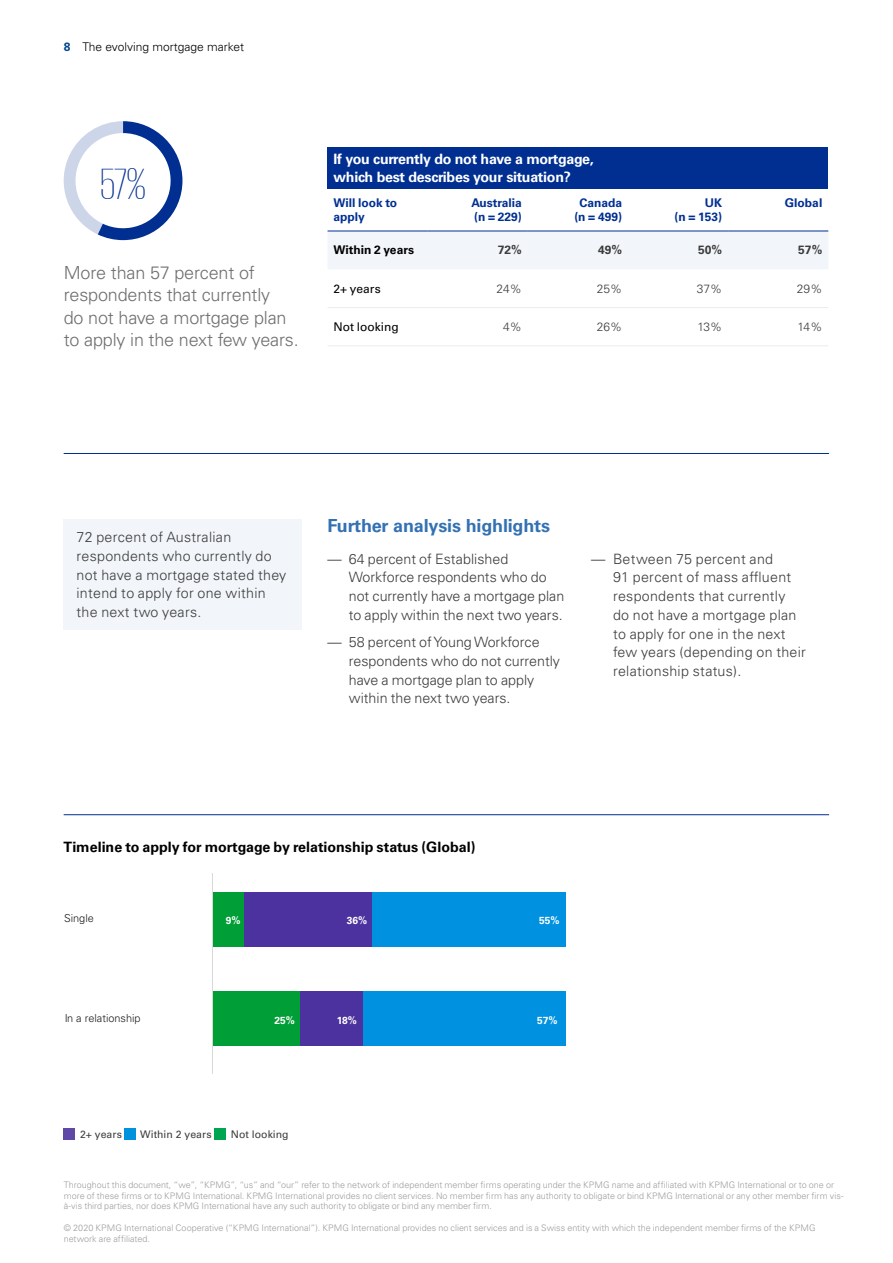
<style>
.page{position:relative;width:893px;height:1263px;background:#fff}
.page>*{position:absolute;margin:0;border:0;box-sizing:border-box;transform-origin:0 0}
.t1{font:200 45px "KPMG";color:#002f91}
.t2{font:300 18px/22.5px "Univers LT Std";letter-spacing:-.01em;color:#706f6f}
.t3{font:700 18px "Univers LT Std";letter-spacing:-.01em;color:#3371b3}
.t4{font:300 14.25px/18.8px "Univers LT Std";letter-spacing:.02em;color:#3c3c3b}
.t5{font:300 14.25px/18.8px "Univers LT Std";color:#3c3c3b}
.t6{font:700 14.25px/18.8px "Univers LT Std";letter-spacing:-.02em;color:#fff}
.t7{font:700 14.25px "Univers LT Std";color:#000}
.t8{font:700 12px/13.5px "Univers LT Std";color:#002f91}
.t9{font:300 12px "Univers LT Std";color:#000}
.t10{font:300 12px "Univers LT Std";color:#3c3c3b}
.t11{font:12px "Univers LT Std";color:#000}
.t12{font:700 12px "Univers LT Std";color:#000}
.t13{font:700 12px "Univers LT Std";color:#3c3c3b}
.t14{font:300 10.95px "Univers LT Std";color:#000}
.t15{font:10.5px "Univers LT Std";color:#3c3c3b}
.t16{font:700 10.2px "Univers LT Std";color:#fff}
.t17{font:300 9px/10.8px "Univers LT Std";color:#9d9d9c}
.s1{font-weight:700;color:#004690}
</style>
<div class="page">
<div style="left:64px;top:519px;width:238px;height:111px;background:#f2f5fa"></div>
<div style="left:328px;top:147px;width:500px;height:41px;background:#002f91"></div>
<div style="left:328px;top:232px;width:500px;height:37px;background:#f2f5fa"></div>
<hr style="left:328px;top:307px;width:100px;height:1px;background:#ededed">
<hr style="left:428px;top:307px;width:100px;height:1px;background:#ededed">
<hr style="left:528px;top:307px;width:100px;height:1px;background:#ededed">
<hr style="left:628px;top:307px;width:100px;height:1px;background:#ededed">
<hr style="left:728px;top:307px;width:100px;height:1px;background:#ededed">
<hr style="left:328px;top:345px;width:100px;height:1px;background:#ededed">
<hr style="left:428px;top:345px;width:100px;height:1px;background:#ededed">
<hr style="left:528px;top:345px;width:100px;height:1px;background:#ededed">
<hr style="left:628px;top:345px;width:100px;height:1px;background:#ededed">
<hr style="left:728px;top:345px;width:100px;height:1px;background:#ededed">
<hr style="left:328px;top:231px;width:100px;height:1px;background:#002f91">
<hr style="left:428px;top:231px;width:100px;height:1px;background:#002f91">
<hr style="left:528px;top:231px;width:100px;height:1px;background:#002f91">
<hr style="left:628px;top:231px;width:100px;height:1px;background:#002f91">
<hr style="left:728px;top:231px;width:100px;height:1px;background:#002f91">
<div style="left:212px;top:991px;width:88px;height:55px;background:#009e37"></div>
<div style="left:212px;top:892px;width:32px;height:55px;background:#009e37"></div>
<div style="left:362px;top:991px;width:204px;height:55px;background:#0092e0"></div>
<div style="left:372px;top:892px;width:194px;height:55px;background:#0092e0"></div>
<div style="left:300px;top:991px;width:62px;height:55px;background:#4c329e"></div>
<div style="left:244px;top:892px;width:128px;height:55px;background:#4c329e"></div>
<hr style="left:212px;top:873px;width:1px;height:201px;background:#d9d9d9">
<hr style="left:64px;top:453px;width:765px;height:1px;background:#002f91">
<hr style="left:64px;top:814px;width:765px;height:1px;background:#002f91">
<div style="left:64px;top:1128px;width:11px;height:11px;background:#6049a6"></div>
<div style="left:125px;top:1128px;width:11px;height:11px;background:#0092dd"></div>
<div style="left:215px;top:1128px;width:11px;height:11px;background:#00a550"></div>
<svg style="left:63px;top:121px;width:119px;height:119px"></svg>
<h3 class="t9" style="left:64px;top:40px;width:182px"><span class="s1">8</span> The evolving mortgage market</h3>
<h1 class="t1" style="left:100px;top:162px;width:47px">57%</h1>
<h2 class="t2" style="left:64px;top:261px;width:236px">More than 57 percent of respondents that currently<br>do not have a mortgage plan to apply in the next few years.</h2>
<h3 class="t6" style="left:334px;top:149px;width:262px">If you currently do not have a mortgage, which best describes your situation?</h3>
<h3 class="t8" style="left:334px;top:196px;width:65px">Will look to apply</h3>
<h3 class="t8" style="left:471px;top:196px;width:52px">Australia (n = 229)</h3>
<h3 class="t8" style="left:574px;top:196px;width:49px;text-align:center">Canada (n = 499)</h3>
<h3 class="t8" style="left:674px;top:196px;width:49px;text-align:right">UK<br>(n = 153)</h3>
<h3 class="t8" style="left:785px;top:196px;width:39px">Global</h3>
<h3 class="t12" style="left:334px;top:243px;width:82px">Within 2 years</h3>
<h3 class="t13" style="left:498px;top:243px;width:26px">72%</h3>
<h3 class="t13" style="left:598px;top:243px;width:26px">49%</h3>
<h3 class="t13" style="left:698px;top:243px;width:26px">50%</h3>
<h3 class="t13" style="left:798px;top:243px;width:26px">57%</h3>
<h3 class="t11" style="left:334px;top:281px;width:49px">2+ years</h3>
<h3 class="t10" style="left:496px;top:281px;width:27px">24%</h3>
<h3 class="t10" style="left:597px;top:281px;width:27px">25%</h3>
<h3 class="t10" style="left:697px;top:281px;width:27px">37%</h3>
<h3 class="t10" style="left:797px;top:281px;width:27px">29%</h3>
<h3 class="t11" style="left:334px;top:320px;width:67px">Not looking</h3>
<h3 class="t10" style="left:503px;top:319px;width:20px">4%</h3>
<h3 class="t10" style="left:597px;top:319px;width:27px">26%</h3>
<h3 class="t10" style="left:697px;top:319px;width:26px">13%</h3>
<h3 class="t10" style="left:798px;top:319px;width:26px">14%</h3>
<h3 class="t4" style="left:77px;top:528px;width:211px">72 percent of Australian respondents who currently do not have a mortgage stated they intend to apply for one within the next two years.</h3>
<h2 class="t3" style="left:327px;top:515px;width:224px">Further analysis highlights</h2>
<h3 class="t5" style="left:349px;top:549px;width:217px;text-indent:-21px">— 64 percent of Established<br>Workforce respondents who do not currently have a mortgage plan to apply within the next two years.</h3>
<h3 class="t5" style="left:349px;top:633px;width:213px;text-indent:-21px">— 58 percent of Young Workforce respondents who do not currently have a mortgage plan to apply within the next two years.</h3>
<h3 class="t4" style="left:613px;top:549px;width:194px;text-indent:-22px">— Between 75 percent and<br>91 percent of mass affluent respondents that currently<br>do not have a mortgage plan to apply for one in the next few years (depending on their relationship status).</h3>
<h3 class="t7" style="left:64px;top:839px;width:413px">Timeline to apply for mortgage by relationship status (Global)</h3>
<p class="t14" style="left:64px;top:911px;width:31px">Single</p>
<p class="t16" style="left:226px;top:914px;width:16px">9%</p>
<p class="t16" style="left:347px;top:914px;width:22px">36%</p>
<p class="t16" style="left:539px;top:914px;width:22px">55%</p>
<p class="t14" style="left:64px;top:1012px;width:78px">In a relationship</p>
<p class="t16" style="left:275px;top:1015px;width:22px">25%</p>
<p class="t16" style="left:337px;top:1015px;width:22px">18%</p>
<p class="t16" style="left:537px;top:1015px;width:22px">57%</p>
<p class="t15" style="left:80px;top:1128px;width:43px">2+ years</p>
<p class="t15" style="left:140px;top:1128px;width:73px">Within 2 years</p>
<p class="t15" style="left:231px;top:1128px;width:59px">Not looking</p>
<p class="t17" style="left:64px;top:1179px;width:781px">Throughout this document, “we”, “KPMG”, “us” and “our” refer to the network of independent member firms operating under the KPMG name and affiliated with KPMG International or to one or more of these firms or to KPMG International. KPMG International provides no client services. No member firm has any authority to obligate or bind KPMG International or any other member firm vis&shy;à-vis third parties, nor does KPMG International have any such authority to obligate or bind any member firm.</p>
<p class="t17" style="left:64px;top:1222px;width:753px">© 2020 KPMG International Cooperative (“KPMG International”). KPMG International provides no client services and is a Swiss entity with which the independent member firms of the KPMG network are affiliated.</p>
</div>
